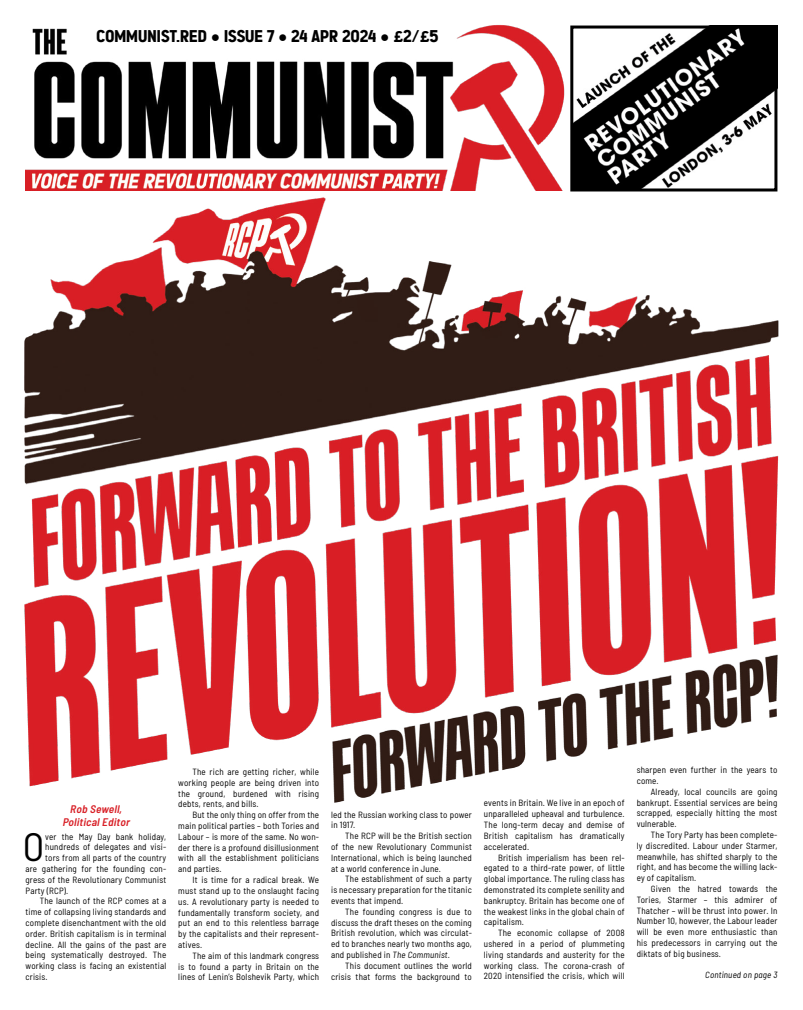
<style>
.page{position:relative;width:803px;height:1010px;background:#fff}
.page>*{position:absolute;margin:0;border:0;box-sizing:border-box;transform-origin:0 0}
.t1{font:semi-condensed 39.9px "Barlow";color:#000}
.t2{font:15.5px "d Diam";color:#000}
.t3{font:italic 600 semi-condensed 11px/13.2px "Barlow";color:#d81f26;text-align:center}
.t4{font:semi-condensed 9px/10.8px "Barlow";letter-spacing:.02em;color:#000;text-align:justify}
.t5{font:italic semi-condensed 9px "Barlow";letter-spacing:.02em;color:#000}
.s1{font-family:"Arial"}
.s2{font-family:"Josefin Sans";font-weight:700;font-size:15px}
.s3{font-style:italic}
</style>
<div class="page">
<img style="left:26px;top:25px;width:539px;height:146px">
<img style="left:574px;top:30px;width:199px;height:141px">
<div style="left:570px;top:26px;width:207px;height:165px;border:3px solid #000"></div>
<img style="left:24px;top:171px;width:755px;height:632px">
<h2 class="t2" style="left:96px;top:29px;width:343px">COMMUNIST.RED <span class="s1">●</span> ISSUE 7 <span class="s1">●</span> 24 APR 2024 <span class="s1">●</span> <span class="s2">£</span>2/<span class="s2">£</span>5</h2>
<p class="t3" style="left:62px;top:801px;width:71px">Rob Sewell,<br>PoliticalEditor</p>
<h1 class="t1" style="left:23px;top:817px;width:23px">O</h1>
<p class="t4" style="left:45px;top:830px;width:122px">ver the May Day bank holiday,</p>
<p class="t4" style="left:45px;top:840px;width:122px">hundreds of delegates and visi-</p>
<p class="t4" style="left:45px;top:851px;width:122px">tors from all parts of the country</p>
<p class="t4" style="left:26px;top:862px;width:142px">are gathering for the founding con-</p>
<p class="t4" style="left:26px;top:873px;width:142px">gress of the Revolutionary Communist</p>
<p class="t4" style="left:26px;top:884px;width:44px">Party (RCP).</p>
<p class="t4" style="left:40px;top:894px;width:128px">The launch of the RCP comes at a</p>
<p class="t4" style="left:26px;top:905px;width:142px">time of collapsing living standards and</p>
<p class="t4" style="left:26px;top:916px;width:142px">complete disenchantment with the old</p>
<p class="t4" style="left:26px;top:927px;width:142px">order. British capitalism is in terminal</p>
<p class="t4" style="left:26px;top:938px;width:142px">decline. All the gains of the past are</p>
<p class="t4" style="left:26px;top:948px;width:142px">being systematically destroyed. The</p>
<p class="t4" style="left:26px;top:959px;width:142px">working class is facing an existential</p>
<p class="t4" style="left:26px;top:970px;width:24px">crisis.</p>
<p class="t4" style="left:178px;top:765px;width:142px;text-indent:14px">The rich are getting richer, while working people are being driven into the ground, burdened with rising debts, rents, and bills.</p>
<p class="t4" style="left:178px;top:808px;width:142px;text-indent:14px">But the only thing on offer from the main political parties – both Tories and Labour – is more of the same. No won&shy;der there is a profound disillusionment with all the establishment politicians and parties.</p>
<p class="t4" style="left:178px;top:873px;width:142px;text-indent:14px">It is time for a radical break. We must stand up to the onslaught facing us. A revolutionary party is needed to fundamentally transform society, and put an end to this relentless barrage by the capitalists and their represent&shy;atives.</p>
<p class="t4" style="left:178px;top:949px;width:142px;text-indent:14px">The aim of this landmark congress is to found a party in Britain on the lines of Lenin’s Bolshevik Party, which</p>
<p class="t4" style="left:331px;top:808px;width:142px">led the Russian working class to power in 1917.</p>
<p class="t4" style="left:331px;top:829px;width:142px;text-indent:14px">The RCP will be the British section of the new Revolutionary Communist International, which is being launched at a world conference in June.</p>
<p class="t4" style="left:331px;top:872px;width:142px;text-indent:14px">The establishment of such a party is necessary preparation for the titanic events that impend.</p>
<p class="t4" style="left:331px;top:905px;width:142px;text-indent:14px">The founding congress is due to discuss the draft theses on the coming British revolution, which was circulat&shy;ed to branches nearly two months ago, and published in <span class="s3">The Communist</span>.</p>
<p class="t4" style="left:331px;top:959px;width:142px;text-align:right">This document outlines the world crisis that forms the background to</p>
<p class="t4" style="left:483px;top:796px;width:142px">events in Britain. We live in an epoch of unparalleled upheaval and turbulence.<br>The long-term decay and demise of British capitalism has dramatically accelerated.</p>
<p class="t4" style="left:483px;top:850px;width:142px;text-indent:14px">British imperialism has been rel&shy;egated to a third-rate power, of little global importance. The ruling class has demonstrated its complete senility and bankruptcy. Britain has become one of the weakest links in the global chain of capitalism.</p>
<p class="t4" style="left:483px;top:926px;width:142px;text-indent:14px">The economic collapse of 2008 ushered in a period of plummeting living standards and austerity for the working class. The corona-crash of 2020 intensified the crisis, which will</p>
<p class="t4" style="left:636px;top:763px;width:142px">sharpen even further in the years to come.</p>
<p class="t4" style="left:636px;top:785px;width:142px;text-indent:14px">Already, local councils are going bankrupt. Essential services are being scrapped, especially hitting the most vulnerable.</p>
<p class="t4" style="left:636px;top:828px;width:142px;text-indent:14px">The Tory Party has been complete&shy;ly discredited. Labour under Starmer, meanwhile, has shifted sharply to the right, and has become the willing lack&shy;ey of capitalism.</p>
<p class="t4" style="left:636px;top:882px;width:142px;text-indent:14px">Given the hatred towards the Tories, Starmer – this admirer of Thatcher – will be thrust into power. In Number 10, however, the Labour leader will be even more enthusiastic than his predecessors in carrying out the diktats of big business.</p>
<p class="t5" style="left:705px;top:968px;width:74px">Continued on page 3</p>
</div>
